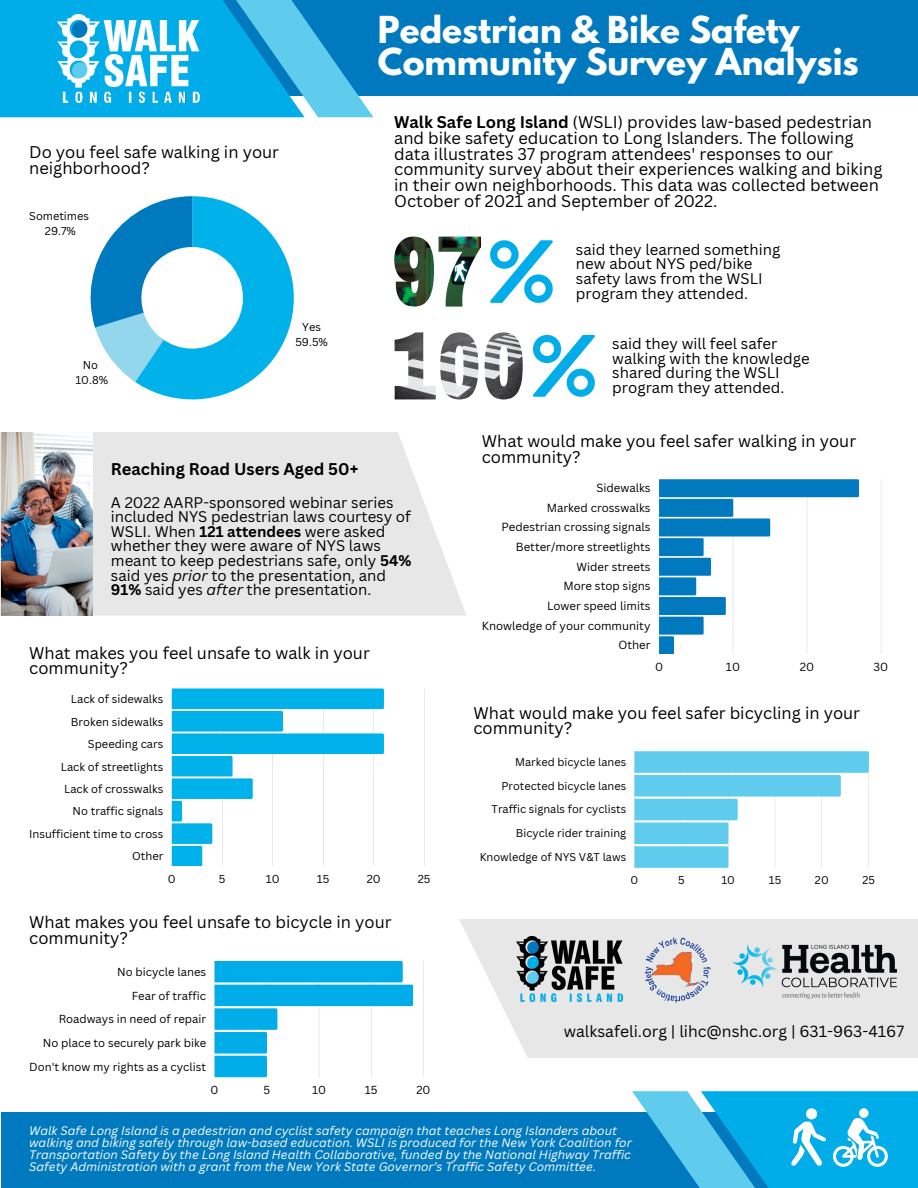
<style>
.page{position:relative;width:918px;height:1188px;background:#fff}
.page>*{position:absolute;margin:0;border:0;box-sizing:border-box;transform-origin:0 0}
.t1{font:700 32.85px "League Spartan";color:#fff}
.t2{font:16.5px/15.8px "Canva Sans";color:#000}
.t3{font:700 16.5px "Canva Sans";color:#000}
.t4{font:15.75px "Canva Sans";color:#000}
.t5{font:15px/14.7px "Canva Sans";color:#000}
.t6{font:italic 12px/12px "Canva Sans";color:#fff}
.t7{font:11.4px "Canva Sans";color:#000}
.t8{font:11.25px "Canva Sans";color:#000}
.t9{font:11.1px "Canva Sans";color:#000}
.t10{font:10.95px "Canva Sans";color:#000}
.s1{font-weight:700}
.s2{font-style:italic}
</style>
<div class="page">
<svg style="left:91px;top:196px;width:203px;height:203px"></svg>
<svg style="left:172px;top:689px;width:211px;height:177px"></svg>
<svg style="left:382px;top:689px;width:2px;height:20px"></svg>
<svg style="left:281px;top:711px;width:2px;height:21px"></svg>
<svg style="left:382px;top:733px;width:2px;height:21px"></svg>
<svg style="left:231px;top:756px;width:2px;height:21px"></svg>
<svg style="left:251px;top:778px;width:2px;height:21px"></svg>
<svg style="left:180px;top:801px;width:2px;height:20px"></svg>
<svg style="left:211px;top:823px;width:1px;height:21px"></svg>
<svg style="left:201px;top:846px;width:1px;height:20px"></svg>
<svg style="left:659px;top:479px;width:222px;height:175px"></svg>
<svg style="left:214px;top:961px;width:210px;height:116px"></svg>
<div style="left:1px;top:1113px;width:804px;height:75px;background:#0079bf"></div>
<svg style="left:634px;top:751px;width:235px;height:117px"></svg>
<img style="left:394px;top:237px;width:40px;height:70px">
<img style="left:439px;top:237px;width:42px;height:70px">
<svg style="left:490px;top:240px;width:63px;height:63px"></svg>
<img style="left:395px;top:332px;width:41px;height:67px">
<img style="left:440px;top:332px;width:38px;height:67px">
<img style="left:485px;top:332px;width:38px;height:67px">
<svg style="left:533px;top:335px;width:62px;height:62px"></svg>
<div style="left:201px;top:0;width:717px;height:96px;background:#0079bf"></div>
<svg style="left:0;top:0;width:373px;height:117px"></svg>
<img style="left:57px;top:14px;width:143px;height:88px">
<svg style="left:632px;top:1091px;width:286px;height:97px"></svg>
<svg style="left:0;top:432px;width:466px;height:184px;background:#e9e9e9"></svg>
<svg style="left:459px;top:919px;width:459px;height:139px;background:#e9e9e9"></svg>
<img style="left:644px;top:936px;width:67px;height:68px">
<img style="left:726px;top:936px;width:178px;height:68px">
<img style="left:517px;top:936px;width:105px;height:65px">
<img style="left:1px;top:432px;width:91px;height:183px">
<p class="t2" style="left:29px;top:144px;width:251px">Do you feel safe walking in your neighborhood?</p>
<p class="t9" style="left:29px;top:208px;width:61px">Sometimes</p>
<p class="t9" style="left:45px;top:224px;width:32px">29.7%</p>
<p class="t9" style="left:83px;top:357px;width:17px">No</p>
<p class="t9" style="left:75px;top:372px;width:34px">10.8%</p>
<p class="t9" style="left:302px;top:319px;width:20px">Yes</p>
<p class="t9" style="left:295px;top:335px;width:34px">59.5%</p>
<p class="t1" style="left:378px;top:13px;width:423px">Pedestrian &amp; Bike Safety</p>
<p class="t1" style="left:378px;top:46px;width:482px">Community Survey Analysis</p>
<p class="t2" style="left:394px;top:114px;width:490px"><span class="s1">Walk Safe Long Island</span> (WSLI) provides law-based pedestrian and bike safety education to Long Islanders. The following data illustrates 37 program attendees' responses to our community survey about their experiences walking and biking in their own neighborhoods. This data was collected between October of 2021 and September of 2022.</p>
<p class="t5" style="left:576px;top:242px;width:206px">said they learned something new about NYS ped/bike safety laws from the WSLI program they attended.</p>
<p class="t5" style="left:612px;top:336px;width:199px">said they will feel safer walking with the knowledge shared during the WSLI program they attended.</p>
<p class="t3" style="left:111px;top:458px;width:249px">Reaching Road Users Aged 50+</p>
<p class="t5" style="left:111px;top:494px;width:302px">A 2022 AARP-sponsored webinar series included NYS pedestrian laws courtesy of WSLI. When <span class="s1">121 attendees</span> were asked whether they were aware of NYS laws meant to keep pedestrians safe, only <span class="s1">54% </span>said yes <span class="s2">prior</span> to the presentation, and <span class="s1">91%</span> said yes <span class="s2">after</span> the presentation.</p>
<p class="t2" style="left:29px;top:644px;width:342px">What makes you feel unsafe to walk in your community?</p>
<p class="t8" style="left:71px;top:691px;width:94px">Lack of sidewalks</p>
<p class="t8" style="left:71px;top:714px;width:94px">Broken sidewalks</p>
<p class="t8" style="left:88px;top:736px;width:77px">Speeding cars</p>
<p class="t8" style="left:61px;top:759px;width:104px">Lack of streetlights</p>
<p class="t8" style="left:64px;top:781px;width:101px">Lack of crosswalks</p>
<p class="t8" style="left:73px;top:803px;width:92px">No traffic signals</p>
<p class="t8" style="left:29px;top:826px;width:136px">Insufficient time to cross</p>
<p class="t8" style="left:132px;top:848px;width:33px">Other</p>
<p class="t8" style="left:168px;top:871px;width:9px">0</p>
<p class="t8" style="left:219px;top:871px;width:8px">5</p>
<p class="t8" style="left:266px;top:871px;width:15px">10</p>
<p class="t8" style="left:317px;top:871px;width:14px">15</p>
<p class="t8" style="left:367px;top:871px;width:15px">20</p>
<p class="t8" style="left:418px;top:871px;width:14px">25</p>
<p class="t2" style="left:29px;top:914px;width:364px">What makes you feel unsafe to bicycle in your community?</p>
<p class="t8" style="left:117px;top:964px;width:90px">No bicycle lanes</p>
<p class="t8" style="left:132px;top:988px;width:76px">Fear of traffic</p>
<p class="t8" style="left:59px;top:1011px;width:149px">Roadways in need of repair</p>
<p class="t8" style="left:43px;top:1035px;width:165px">No place to securely park bike</p>
<p class="t8" style="left:29px;top:1059px;width:178px">Don't know my rights as a cyclist</p>
<p class="t8" style="left:211px;top:1082px;width:9px">0</p>
<p class="t8" style="left:263px;top:1082px;width:8px">5</p>
<p class="t8" style="left:312px;top:1082px;width:15px">10</p>
<p class="t8" style="left:365px;top:1082px;width:14px">15</p>
<p class="t8" style="left:416px;top:1082px;width:16px">20</p>
<p class="t2" style="left:482px;top:433px;width:376px">What would make you feel safer walking in your community?</p>
<p class="t7" style="left:596px;top:480px;width:56px">Sidewalks</p>
<p class="t7" style="left:547px;top:500px;width:105px">Marked crosswalks</p>
<p class="t7" style="left:501px;top:519px;width:151px">Pedestrian crossing signals</p>
<p class="t7" style="left:516px;top:539px;width:136px">Better/more streetlights</p>
<p class="t7" style="left:577px;top:559px;width:75px">Wider streets</p>
<p class="t7" style="left:563px;top:578px;width:89px">More stop signs</p>
<p class="t7" style="left:547px;top:598px;width:105px">Lower speed limits</p>
<p class="t7" style="left:482px;top:617px;width:170px">Knowledge of your community</p>
<p class="t7" style="left:618px;top:637px;width:34px">Other</p>
<p class="t7" style="left:655px;top:659px;width:10px">0</p>
<p class="t7" style="left:726px;top:659px;width:16px">10</p>
<p class="t7" style="left:800px;top:659px;width:16px">20</p>
<p class="t7" style="left:874px;top:659px;width:16px">30</p>
<p class="t2" style="left:473px;top:704px;width:388px">What would make you feel safer bicycling in your community?</p>
<p class="t10" style="left:515px;top:754px;width:113px">Marked bicycle lanes</p>
<p class="t10" style="left:501px;top:778px;width:126px">Protected bicycle lanes</p>
<p class="t10" style="left:492px;top:802px;width:136px">Traffic signals for cyclists</p>
<p class="t10" style="left:516px;top:825px;width:112px">Bicycle rider training</p>
<p class="t10" style="left:480px;top:849px;width:148px">Knowledge of NYS V&amp;T laws</p>
<p class="t10" style="left:631px;top:872px;width:9px">0</p>
<p class="t10" style="left:678px;top:872px;width:8px">5</p>
<p class="t10" style="left:721px;top:872px;width:15px">10</p>
<p class="t10" style="left:769px;top:872px;width:14px">15</p>
<p class="t10" style="left:815px;top:872px;width:15px">20</p>
<p class="t10" style="left:862px;top:872px;width:14px">25</p>
<p class="t4" style="left:564px;top:1020px;width:342px">walksafeli.org | lihc@nshc.org | 631-963-4167</p>
<p class="t6" style="left:29px;top:1125px;width:604px">Walk Safe Long Island is a pedestrian and cyclist safety campaign that teaches Long Islanders about walking and biking safely through law-based education. WSLI is produced for the New York Coalition for Transportation Safety by the Long Island Health Collaborative, funded by the National Highway Traffic Safety Administration with a grant from the New York State Governor’s Traffic Safety Committee.</p>
</div>
